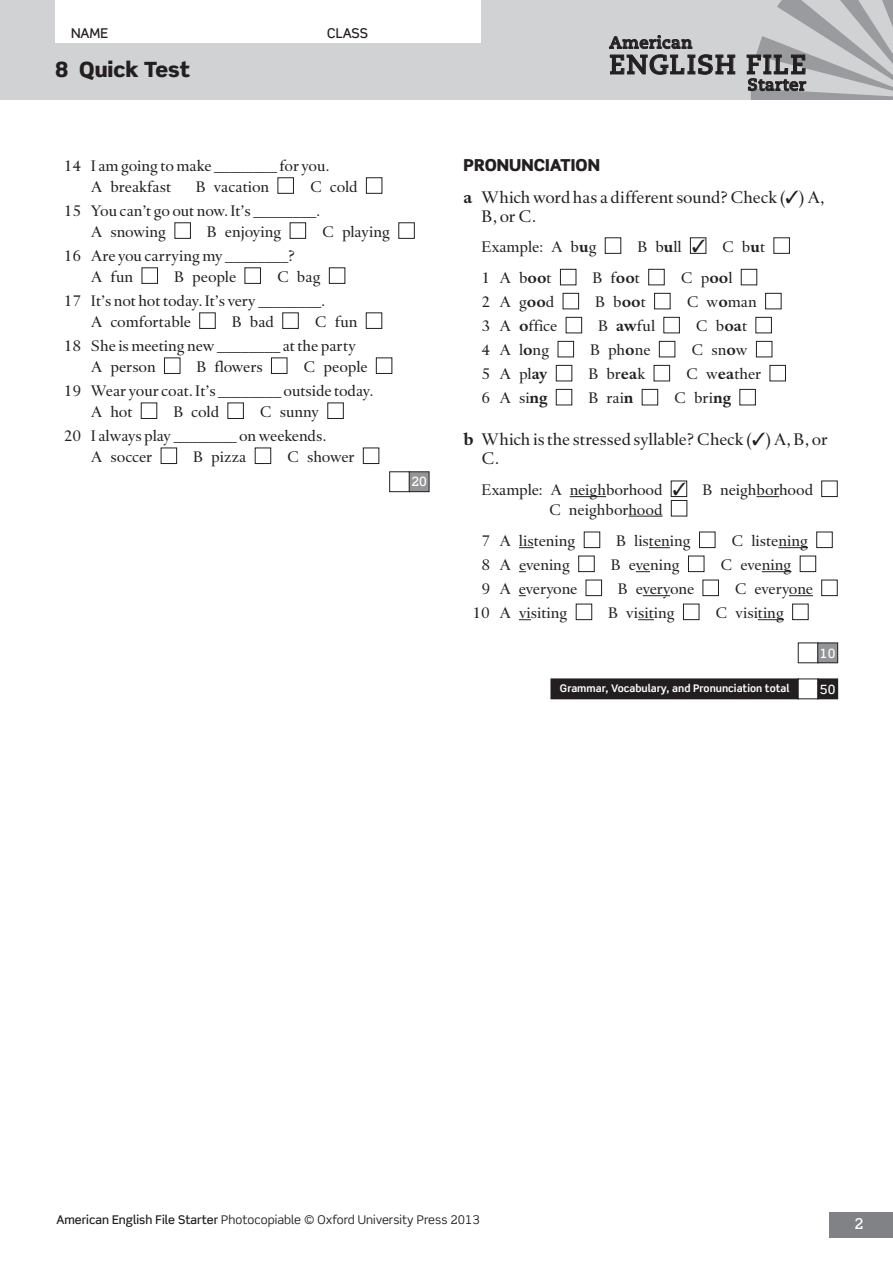
<style>
.page{position:relative;width:893px;height:1263px;background:#fff}
.page>*{position:absolute;margin:0;border:0;box-sizing:border-box;transform-origin:0 0}
.t1{font:700 27px "Caecilia LT Std";letter-spacing:.04em;color:#231f20}
.t2{font:900 21px "Scene Std";color:#231f20}
.t3{font:17.25px/18.8px "Haarlemmer MT Std";letter-spacing:-.005em;color:#231f20}
.t4{font:700 16.5px "Caecilia LT Std";letter-spacing:.03em;color:#231f20}
.t5{font:900 16.5px "Scene Std";letter-spacing:.005em;color:#231f20}
.t6{font:15.75px/24px "Haarlemmer MT Std";letter-spacing:-.005em;color:#231f20}
.t7{font:500 15px "Scene Std";color:#fff}
.t8{font:500 13.5px "Scene Std";color:#231f20}
.t9{font:500 12.75px "Scene Std";color:#fff}
.t10{font:12px "Scene Std";color:#231f20}
.t11{font:700 10.5px "Scene Std";color:#fff}
.s1{font-weight:700}
.s2{font-weight:500}
</style>
<div class="page">
<div style="left:0;top:0;width:892px;height:100px;background:#d1d2d4"></div>
<div style="left:829px;top:1211px;width:63px;height:26px;background:#808285"></div>
<div style="left:55px;top:0;width:425px;height:43px;background:#fff"></div>
<svg style="left:609px;top:35px;width:125px;height:40px"></svg>
<div style="left:366px;top:177px;width:16px;height:16px;border:1px solid #231f20"></div>
<div style="left:290px;top:222px;width:16px;height:16px;border:1px solid #231f20"></div>
<div style="left:366px;top:312px;width:16px;height:16px;border:1px solid #231f20"></div>
<div style="left:389px;top:471px;width:21px;height:21px;border:1px solid #231f20"></div>
<div style="left:409px;top:471px;width:20px;height:20px;background:#939598"></div>
<div style="left:408px;top:471px;width:21px;height:21px;border:1px solid #231f20"></div>
<hr style="left:569px;top:496px;width:36px;height:1px;background:#231f20">
<svg style="left:756px;top:496px;width:22px;height:1px"></svg>
<hr style="left:628px;top:515px;width:34px;height:1px;background:#231f20">
<svg style="left:519px;top:547px;width:14px;height:1px"></svg>
<svg style="left:649px;top:547px;width:20px;height:1px"></svg>
<svg style="left:778px;top:547px;width:29px;height:1px"></svg>
<svg style="left:635px;top:571px;width:15px;height:1px"></svg>
<hr style="left:761px;top:571px;width:30px;height:1px;background:#231f20">
<svg style="left:642px;top:595px;width:28px;height:1px"></svg>
<svg style="left:789px;top:595px;width:23px;height:1px"></svg>
<svg style="left:638px;top:619px;width:15px;height:1px"></svg>
<svg style="left:757px;top:619px;width:26px;height:1px"></svg>
<div style="left:560px;top:269px;width:16px;height:16px;border:1px solid #231f20"></div>
<div style="left:648px;top:269px;width:16px;height:16px;border:1px solid #231f20"></div>
<div style="left:740px;top:269px;width:16px;height:16px;border:1px solid #231f20"></div>
<div style="left:654px;top:293px;width:16px;height:16px;border:1px solid #231f20"></div>
<div style="left:765px;top:293px;width:16px;height:16px;border:1px solid #231f20"></div>
<div style="left:659px;top:341px;width:15px;height:16px;border:1px solid #231f20"></div>
<div style="left:756px;top:341px;width:15px;height:16px;border:1px solid #231f20"></div>
<div style="left:556px;top:365px;width:15px;height:16px;border:1px solid #231f20"></div>
<div style="left:556px;top:389px;width:15px;height:16px;border:1px solid #231f20"></div>
<div style="left:671px;top:500px;width:15px;height:16px;border:1px solid #231f20"></div>
<div style="left:797px;top:642px;width:21px;height:21px;border:1px solid #231f20"></div>
<div style="left:817px;top:642px;width:20px;height:20px;background:#939598"></div>
<div style="left:817px;top:642px;width:20px;height:21px;border:1px solid #231f20"></div>
<div style="left:550px;top:678px;width:248px;height:20px;background:#231f20"></div>
<div style="left:550px;top:678px;width:248px;height:21px;border:1px solid #231f20"></div>
<div style="left:797px;top:678px;width:21px;height:21px;border:1px solid #231f20"></div>
<div style="left:817px;top:678px;width:20px;height:20px;background:#231f20"></div>
<div style="left:817px;top:678px;width:20px;height:21px;border:1px solid #231f20"></div>
<svg style="left:746px;top:0;width:147px;height:254px"></svg>
<p class="t8" style="left:71px;top:25px;width:39px">NAME</p>
<p class="t8" style="left:327px;top:25px;width:42px">CLASS</p>
<h2 class="t2" style="left:55px;top:56px;width:137px">8 Quick Test</h2>
<p class="t6" style="left:91px;top:155px;width:240px;line-height:21px;text-indent:-27px">14 I am going to make ________ for you.<br>A breakfast</p>
<p class="t6" style="left:64px;top:175px;width:295px;text-indent:246px">C cold<br>15 You can’t go out now. It’s ________.</p>
<p class="t6" style="left:91px;top:220px;width:77px">A snowing</p>
<p class="t6" style="left:207px;top:220px;width:76px">B enjoying</p>
<p class="t6" style="left:322px;top:220px;width:69px">C playing</p>
<p class="t6" style="left:91px;top:245px;width:205px;line-height:21px;text-indent:-27px">16 Are you carrying my ________?<br>A fun</p>
<p class="t6" style="left:196px;top:175px;width:75px">B vacation</p>
<p class="t6" style="left:64px;top:265px;width:262px;text-align:right">C bag<br>17 It’s not hot today. It’s very ________.</p>
<p class="t6" style="left:91px;top:310px;width:101px">A comfortable</p>
<p class="t6" style="left:232px;top:310px;width:44px">B bad</p>
<p class="t6" style="left:174px;top:265px;width:64px">B people</p>
<p class="t6" style="left:64px;top:310px;width:295px;text-align:right">C fun<br>18 She is meeting new ________ at the party</p>
<p class="t6" style="left:91px;top:355px;width:66px">A person</p>
<p class="t6" style="left:196px;top:355px;width:68px">B flowers</p>
<p class="t6" style="left:64px;top:355px;width:311px;text-indent:239px">C people<br>19 Wear your coat. It’s ________ outside today.</p>
<p class="t6" style="left:91px;top:400px;width:43px">A hot</p>
<p class="t6" style="left:173px;top:400px;width:47px">B cold</p>
<p class="t6" style="left:64px;top:400px;width:264px;text-indent:196px">C sunny<br>20 I always play ________ on weekends.</p>
<p class="t6" style="left:91px;top:445px;width:63px">A soccer</p>
<p class="t6" style="left:193px;top:445px;width:55px">B pizza</p>
<p class="t6" style="left:287px;top:445px;width:69px">C shower</p>
<p class="t9" style="left:411px;top:474px;width:17px">20</p>
<p class="t4" style="left:609px;top:33px;width:84px">American</p>
<h1 class="t1" style="left:609px;top:49px;width:198px">ENGLISH FILE</h1>
<p class="t4" style="left:747px;top:75px;width:60px">Starter</p>
<p class="t5" style="left:463px;top:154px;width:138px">PRONUNCIATION</p>
<p class="t3" style="left:481px;top:188px;width:344px;text-indent:-18px"><span class="s1">a</span> Which word has a different sound? Check (✓) A,<br>B, or C.</p>
<p class="t6" style="left:481px;top:235px;width:116px">Example: A b<span class="s1">u</span>g</p>
<p class="t6" style="left:637px;top:235px;width:129px">B b<span class="s1">u</span>ll ✓ C b<span class="s1">u</span>t</p>
<p class="t6" style="left:481px;top:266px;width:72px">1 A b<span class="s1">oo</span>t</p>
<p class="t6" style="left:592px;top:266px;width:49px">B f<span class="s1">oo</span>t</p>
<p class="t6" style="left:680px;top:266px;width:53px">C p<span class="s1">oo</span>l</p>
<p class="t6" style="left:481px;top:290px;width:74px">2 A g<span class="s1">oo</span>d</p>
<p class="t6" style="left:595px;top:290px;width:52px">B b<span class="s1">oo</span>t</p>
<p class="t6" style="left:686px;top:290px;width:72px">C w<span class="s1">o</span>man</p>
<p class="t6" style="left:481px;top:314px;width:77px">3 A <span class="s1">o</span>ffice</p>
<p class="t6" style="left:598px;top:314px;width:58px">B <span class="s1">aw</span>ful</p>
<p class="t6" style="left:695px;top:314px;width:53px">C b<span class="s1">oa</span>t</p>
<p class="t6" style="left:481px;top:338px;width:69px">4 A l<span class="s1">o</span>ng</p>
<p class="t6" style="left:590px;top:338px;width:62px">B ph<span class="s1">o</span>ne</p>
<p class="t6" style="left:691px;top:338px;width:58px">C sn<span class="s1">o</span>w</p>
<p class="t6" style="left:481px;top:362px;width:68px">5 A pl<span class="s1">ay</span></p>
<p class="t6" style="left:588px;top:362px;width:58px">B br<span class="s1">ea</span>k</p>
<p class="t6" style="left:686px;top:362px;width:77px">C w<span class="s1">ea</span>ther</p>
<p class="t6" style="left:481px;top:386px;width:67px">6 A si<span class="s1">ng</span></p>
<p class="t6" style="left:588px;top:386px;width:47px">B rai<span class="s1">n</span></p>
<p class="t6" style="left:674px;top:386px;width:58px">C bri<span class="s1">ng</span></p>
<p class="t3" style="left:481px;top:430px;width:347px;text-indent:-18px"><span class="s1">b</span> Which is the stressed syllable? Check (✓) A, B, or<br>C.</p>
<p class="t6" style="left:549px;top:480px;width:265px;line-height:19.5px;text-indent:-68px">Example: A neighborhood ✓ B neighborhood<br>C neighborhood</p>
<p class="t6" style="left:481px;top:529px;width:95px">7 A listening</p>
<p class="t6" style="left:616px;top:529px;width:76px">B listening</p>
<p class="t6" style="left:731px;top:529px;width:78px">C listening</p>
<p class="t6" style="left:481px;top:553px;width:90px">8 A evening</p>
<p class="t6" style="left:610px;top:553px;width:70px">B evening</p>
<p class="t6" style="left:720px;top:553px;width:72px">C evening</p>
<p class="t6" style="left:481px;top:577px;width:97px">9 A everyone</p>
<p class="t6" style="left:617px;top:577px;width:78px">B everyone</p>
<p class="t6" style="left:734px;top:577px;width:80px">C everyone</p>
<p class="t6" style="left:472px;top:601px;width:96px">10 A visiting</p>
<p class="t6" style="left:608px;top:601px;width:68px">B visiting</p>
<p class="t6" style="left:715px;top:601px;width:70px">C visiting</p>
<p class="t9" style="left:819px;top:645px;width:17px">10</p>
<p class="t11" style="left:559px;top:682px;width:231px">Grammar, Vocabulary, and Pronunciation total</p>
<p class="t9" style="left:819px;top:681px;width:17px">50</p>
<p class="t10" style="left:56px;top:1212px;width:424px"><span class="s2">American English File Starter</span> Photocopiable © Oxford University Press 2013</p>
<p class="t7" style="left:854px;top:1213px;width:11px">2</p>
</div>
